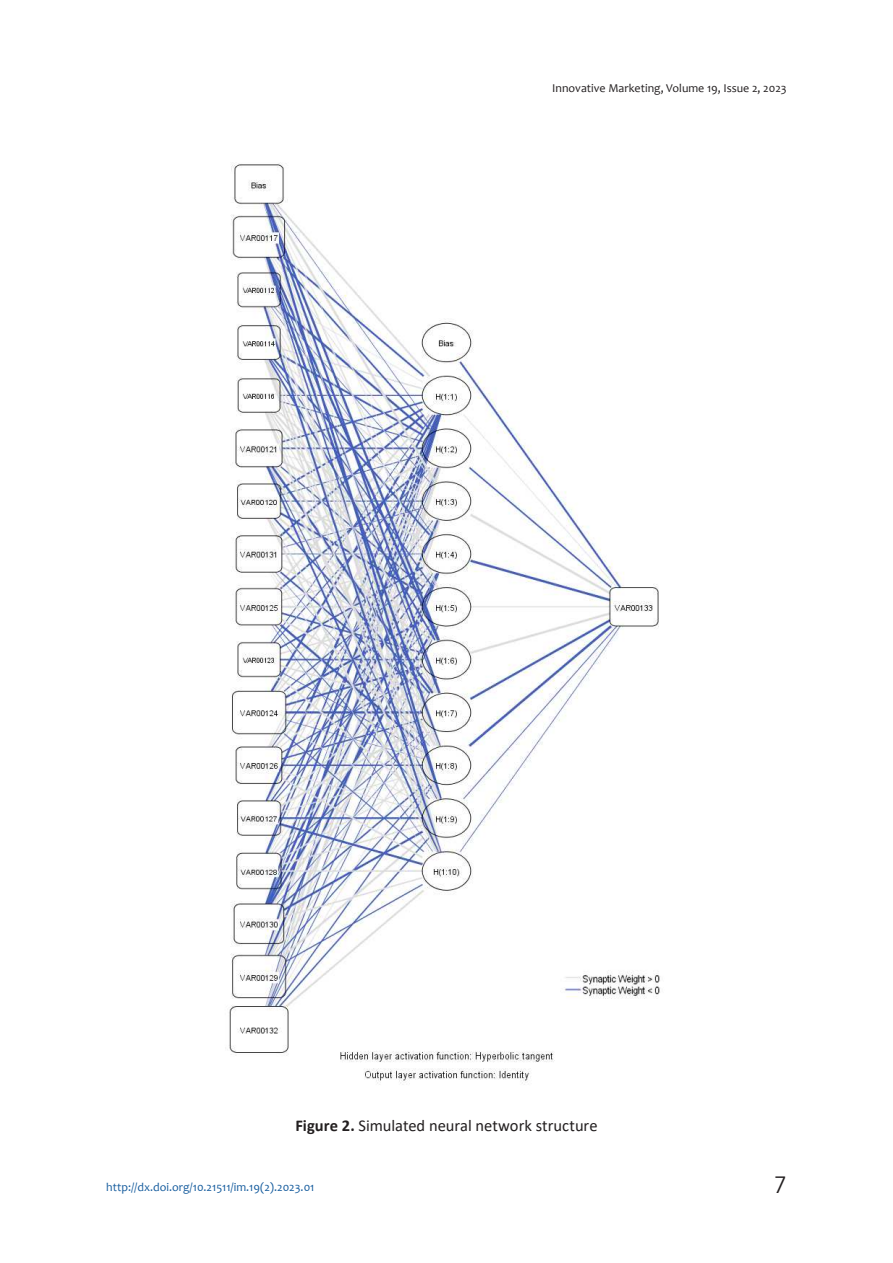
<style>
.page{position:relative;width:893px;height:1263px;background:#fff}
.page>*{position:absolute;margin:0;border:0;box-sizing:border-box;transform-origin:0 0}
.t1{font:22.5px "Avant Garde Gothic C";color:#231f20}
.t2{font:16.5px "Calibri";color:#231f20}
.t3{font:12px "Candara";color:#175d9e}
.t4{font:12px "Candara";color:#231f20}
.s1{font-weight:700}
</style>
<div class="page">
<img style="left:229px;top:163px;width:431px;height:922px">
<p class="t4" style="left:552px;top:83px;width:236px">Innovative Marketing, Volume 19, Issue 2, 2023</p>
<h2 class="t2" style="left:295px;top:1120px;width:304px"><span class="s1">Figure 2.</span> Simulated neural network structure</h2>
<p class="t3" style="left:106px;top:1182px;width:210px">http://dx.doi.org/10.21511/im.19(2).2023.01</p>
<h1 class="t1" style="left:774px;top:1172px;width:14px">7</h1>
</div>
